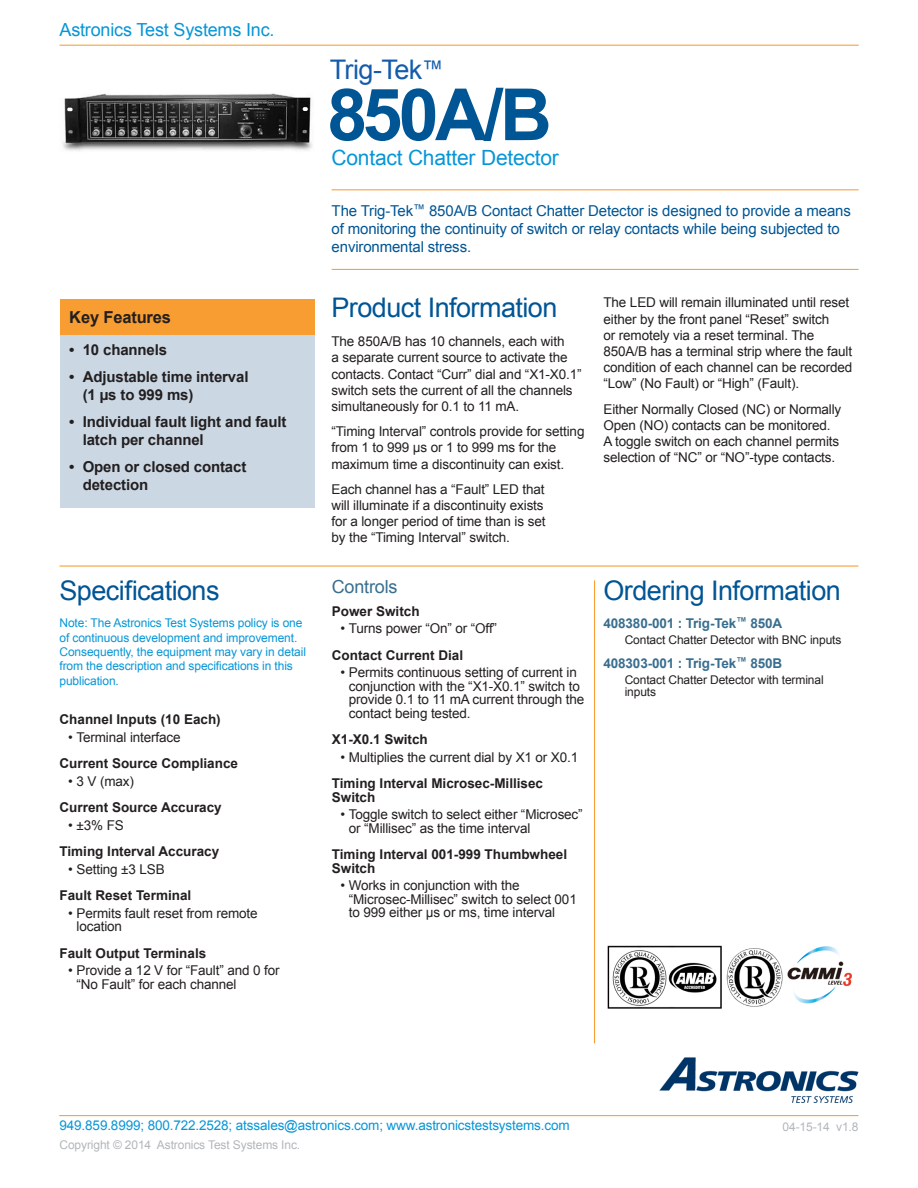
<style>
.page{position:relative;width:918px;height:1188px;background:#fff}
.page>*{position:absolute;margin:0;border:0;box-sizing:border-box;transform-origin:0 0}
.Product_Model{font:700 72px "Arial";color:#005595}
.Section_Heading{font:27px "Arial";letter-spacing:-.02em;color:#005595}
.Product_Name{font:27px "Arial";letter-spacing:-.02em;color:#135cab}
.Product_Description{font:21px "Arial";letter-spacing:-.01em;color:#0696d7}
.t1{font:18px "Arial";letter-spacing:-.01em;color:#0696d7}
.Specs_Heading{font:18px "Arial";letter-spacing:-.01em;color:#386e8f}
.Key_Features_Heading{font:700 16.5px "Arial";letter-spacing:-.01em;color:#231f20}
.Intro_Copy_Single_Pa{font:15px/18px "Arial";letter-spacing:-.01em;color:#005595}
.t2{font:700 15px/18px "Arial";letter-spacing:-.01em;color:#231f20}
.Body_Copy{font:13.5px/16.2px "Arial";letter-spacing:-.01em;color:#231f20}
.Specs_Subhead{font:700 13.5px/13.5px "Arial";color:#231f20}
.t3{font:13.5px "Arial";letter-spacing:-.01em;color:#0696d7}
.Ordering_--_Product{font:700 13.5px "Arial";letter-spacing:-.01em;color:#386e8f}
.t4{font:12px/14.4px "Arial";letter-spacing:-.01em;color:#0696d7}
.Ordering_--_Product-2{font:12px/12px "Arial";letter-spacing:-.01em;color:#231f20}
.Copyright{font:12px "Arial";letter-spacing:-.01em;color:#b2b7bb}
.s1{font-size:21.6px}
</style>
<div class="page">
<hr style="left:60px;top:45px;width:799px;height:1px;background:#f89d31">
<img style="left:659px;top:1057px;width:200px;height:46px">
<hr style="left:59px;top:1115px;width:799px;height:1px;background:#f89d31">
<hr style="left:332px;top:189px;width:527px;height:1px;background:#f89d31">
<hr style="left:332px;top:269px;width:527px;height:1px;background:#f89d31">
<div style="left:60px;top:299px;width:255px;height:36px;background:#f89d31"></div>
<div style="left:60px;top:335px;width:255px;height:173px;background:#cbd8e4"></div>
<img style="left:62px;top:93px;width:251px;height:58px">
<hr style="left:60px;top:566px;width:798px;height:1px;background:#f89d31">
<img style="left:607px;top:945px;width:245px;height:64px">
<hr style="left:594px;top:580px;width:1px;height:463px;background:#f89d31">
<h3 class="t1" style="left:60px;top:18px;width:217px">Astronics Test Systems Inc.</h3>
<p class="Key_Features_Heading" style="left:69px;top:306px;width:103px">Key Features</p>
<p class="t2" style="left:69px;top:341px;width:99px">• 10 channels</p>
<p class="t2" style="left:83px;top:368px;width:167px;text-indent:-14px">• Adjustable time interval (1 µs to 999 ms)</p>
<p class="t2" style="left:83px;top:413px;width:205px;text-indent:-14px">• Individual fault light and fault latch per channel</p>
<p class="t2" style="left:83px;top:458px;width:165px;text-indent:-14px">• Open or closed contact detection</p>
<p class="Section_Heading" style="left:60px;top:573px;width:162px">Specifications</p>
<p class="t4" style="left:60px;top:616px;width:248px">Note: The Astronics Test Systems policy is one of continuous development and improvement.<br>Consequently, the equipment may vary in detail from the description and specifications in this publication.</p>
<p class="Specs_Subhead" style="left:60px;top:713px;width:163px">Channel Inputs (10 Each)</p>
<p class="Body_Copy" style="left:68px;top:729px;width:114px">• Terminal interface</p>
<p class="Specs_Subhead" style="left:60px;top:757px;width:180px">Current Source Compliance</p>
<p class="Body_Copy" style="left:68px;top:773px;width:67px">• 3 V (max)</p>
<p class="Specs_Subhead" style="left:60px;top:801px;width:164px">Current Source Accuracy</p>
<p class="Body_Copy" style="left:68px;top:817px;width:57px">• ±3% FS</p>
<p class="Specs_Subhead" style="left:60px;top:845px;width:161px">Timing Interval Accuracy</p>
<p class="Body_Copy" style="left:68px;top:861px;width:98px">• Setting ±3 LSB</p>
<p class="Specs_Subhead" style="left:60px;top:889px;width:133px">Fault Reset Terminal</p>
<p class="Body_Copy" style="left:77px;top:907px;width:183px;line-height:13.5px;text-indent:-9px">• Permits fault reset from remote location</p>
<p class="Specs_Subhead" style="left:60px;top:947px;width:148px">Fault Output Terminals</p>
<p class="Body_Copy" style="left:77px;top:964px;width:205px;line-height:13.5px;text-indent:-9px">• Provide a 12 V for “Fault” and 0 for “No Fault” for each channel</p>
<p class="Product_Name" style="left:330px;top:52px;width:115px">Trig-Tek<span class="s1">™</span></p>
<p class="Product_Model" style="left:327px;top:67px;width:226px">850A/B</p>
<p class="Product_Description" style="left:332px;top:144px;width:229px">Contact Chatter Detector</p>
<p class="Intro_Copy_Single_Pa" style="left:332px;top:202px;width:521px">The Trig-Tek<sup>™</sup> 850A/B Contact Chatter Detector is designed to provide a means of monitoring the continuity of switch or relay contacts while being subjected to environmental stress.</p>
<p class="Section_Heading" style="left:332px;top:290px;width:227px">Product Information</p>
<p class="Body_Copy" style="left:332px;top:334px;width:252px">The 850A/B has 10 channels, each with<br>a separate current source to activate the contacts. Contact “Curr” dial and “X1-X0.1” switch sets the current of all the channels simultaneously for 0.1 to 11 mA.</p>
<p class="Body_Copy" style="left:332px;top:424px;width:254px">“Timing Interval” controls provide for setting from 1 to 999 µs or 1 to 999 ms for the maximum time a discontinuity can exist.</p>
<p class="Body_Copy" style="left:332px;top:481px;width:215px">Each channel has a “Fault” LED that will illuminate if a discontinuity exists for a longer period of time than is set by the “Timing Interval” switch.</p>
<p class="Specs_Heading" style="left:332px;top:575px;width:67px">Controls</p>
<p class="Specs_Subhead" style="left:332px;top:604px;width:89px">Power Switch</p>
<p class="Body_Copy" style="left:340px;top:621px;width:158px">• Turns power “On” or “Off”</p>
<p class="Specs_Subhead" style="left:332px;top:648px;width:133px">Contact Current Dial</p>
<p class="Body_Copy" style="left:349px;top:666px;width:237px;line-height:13.5px;text-indent:-9px">• Permits continuous setting of current in conjunction with the “X1-X0.1” switch to provide 0.1 to 11 mA current through the contact being tested.</p>
<p class="Specs_Subhead" style="left:332px;top:733px;width:98px">X1-X0.1 Switch</p>
<p class="Body_Copy" style="left:340px;top:749px;width:239px">• Multiplies the current dial by X1 or X0.1</p>
<p class="Specs_Subhead" style="left:332px;top:777px;width:213px">Timing Interval Microsec-Millisec<br>Switch</p>
<p class="Body_Copy" style="left:349px;top:808px;width:235px;line-height:13.5px;text-indent:-9px">• Toggle switch to select either “Microsec” or “Millisec” as the time interval</p>
<p class="Specs_Subhead" style="left:332px;top:848px;width:237px">Timing Interval 001-999 Thumbwheel<br>Switch</p>
<p class="Body_Copy" style="left:349px;top:879px;width:230px;line-height:13.5px;text-indent:-9px">• Works in conjunction with the “Microsec-Millisec” switch to select 001 to 999 either µs or ms, time interval</p>
<p class="Body_Copy" style="left:603px;top:295px;width:250px">The LED will remain illuminated until reset either by the front panel “Reset” switch<br>or remotely via a reset terminal. The 850A/B has a terminal strip where the fault condition of each channel can be recorded “Low” (No Fault) or “High” (Fault).</p>
<p class="Body_Copy" style="left:603px;top:401px;width:239px">Either Normally Closed (NC) or Normally Open (NO) contacts can be monitored.<br>A toggle switch on each channel permits selection of “NC” or “NO”-type contacts.</p>
<p class="Section_Heading" style="left:603px;top:573px;width:239px">Ordering Information</p>
<p class="Ordering_--_Product" style="left:603px;top:614px;width:180px">408380-001 : Trig-Tek<sup>™</sup> 850A</p>
<p class="Ordering_--_Product-2" style="left:625px;top:634px;width:218px">Contact Chatter Detector with BNC inputs</p>
<p class="Ordering_--_Product" style="left:603px;top:654px;width:180px">408303-001 : Trig-Tek<sup>™</sup> 850B</p>
<p class="Ordering_--_Product-2" style="left:625px;top:674px;width:200px">Contact Chatter Detector with terminal inputs</p>
<p class="t3" style="left:60px;top:1117px;width:512px">949.859.8999; 800.722.2528; atssales@astronics.com; www.astronicstestsystems.com</p>
<p class="Copyright" style="left:60px;top:1137px;width:242px">Copyright © 2014 Astronics Test Systems Inc.</p>
<p class="Copyright" style="left:783px;top:1119px;width:77px">04-15-14 v1.8</p>
</div>
